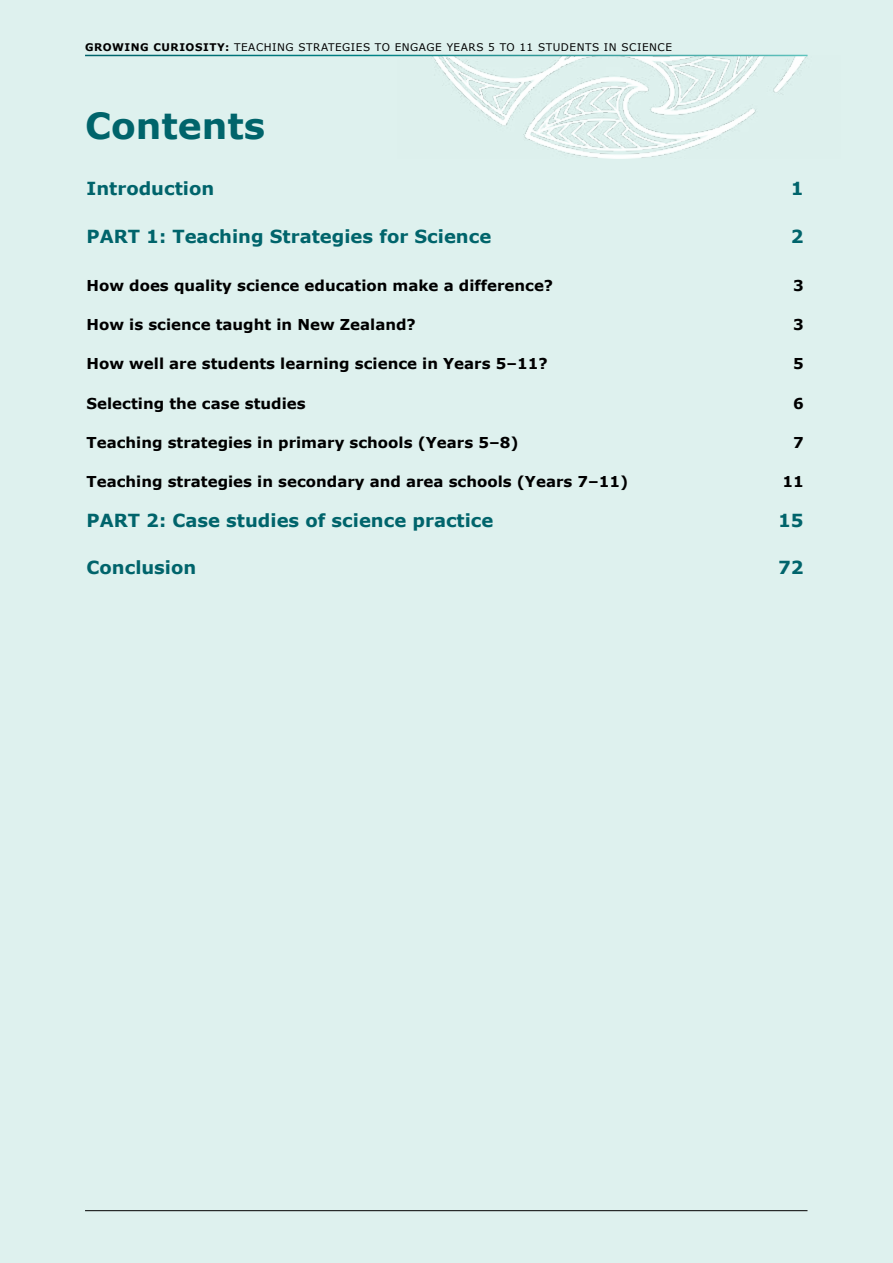
<style>
.page{position:relative;width:893px;height:1263px;background:#def1ee}
.page>*{position:absolute;margin:0;border:0;box-sizing:border-box;transform-origin:0 0}
.t1{font:700 36px "Verdana";color:#00646b}
.t2{font:700 18px "Verdana";color:#00646b}
.t3{font:700 15px "Verdana";color:#000}
.t4{font:10.5px "Verdana";letter-spacing:.05em;color:#000}
.s1{font-weight:700}
</style>
<div class="page">
<img style="left:397px;top:55px;width:411px;height:103px">
<hr style="left:85px;top:1210px;width:722px;height:1px;background:#000">
<hr style="left:85px;top:55px;width:722px;height:1px;background:#fff">
<p class="t4" style="left:85px;top:40px;width:588px"><span class="s1">GROWING CURIOSITY:</span> TEACHING STRATEGIES TO ENGAGE YEARS 5 TO 11 STUDENTS IN SCIENCE</p>
<h1 class="t1" style="left:85px;top:102px;width:182px">Contents</h1>
<p class="t2" style="left:87px;top:177px;width:129px">Introduction</p>
<p class="t2" style="left:791px;top:177px;width:14px">1</p>
<p class="t2" style="left:87px;top:225px;width:406px">PART 1: Teaching Strategies for Science</p>
<p class="t2" style="left:791px;top:225px;width:14px">2</p>
<p class="t3" style="left:87px;top:276px;width:468px">How does quality science education make a difference?</p>
<p class="t3" style="left:793px;top:276px;width:12px">3</p>
<p class="t3" style="left:87px;top:315px;width:331px">How is science taught in New Zealand?</p>
<p class="t3" style="left:793px;top:315px;width:12px">3</p>
<p class="t3" style="left:87px;top:354px;width:463px">How well are students learning science in Years 5–11?</p>
<p class="t3" style="left:793px;top:354px;width:12px">5</p>
<p class="t3" style="left:87px;top:393px;width:221px">Selecting the case studies</p>
<p class="t3" style="left:793px;top:393px;width:12px">6</p>
<p class="t3" style="left:87px;top:433px;width:433px">Teaching strategies in primary schools (Years 5–8)</p>
<p class="t3" style="left:793px;top:433px;width:12px">7</p>
<p class="t3" style="left:87px;top:472px;width:543px">Teaching strategies in secondary and area schools (Years 7–11)</p>
<p class="t3" style="left:782px;top:472px;width:23px">11</p>
<p class="t2" style="left:87px;top:508px;width:408px">PART 2: Case studies of science practice</p>
<p class="t2" style="left:778px;top:508px;width:27px">15</p>
<p class="t2" style="left:87px;top:556px;width:111px">Conclusion</p>
<p class="t2" style="left:778px;top:556px;width:27px">72</p>
</div>
